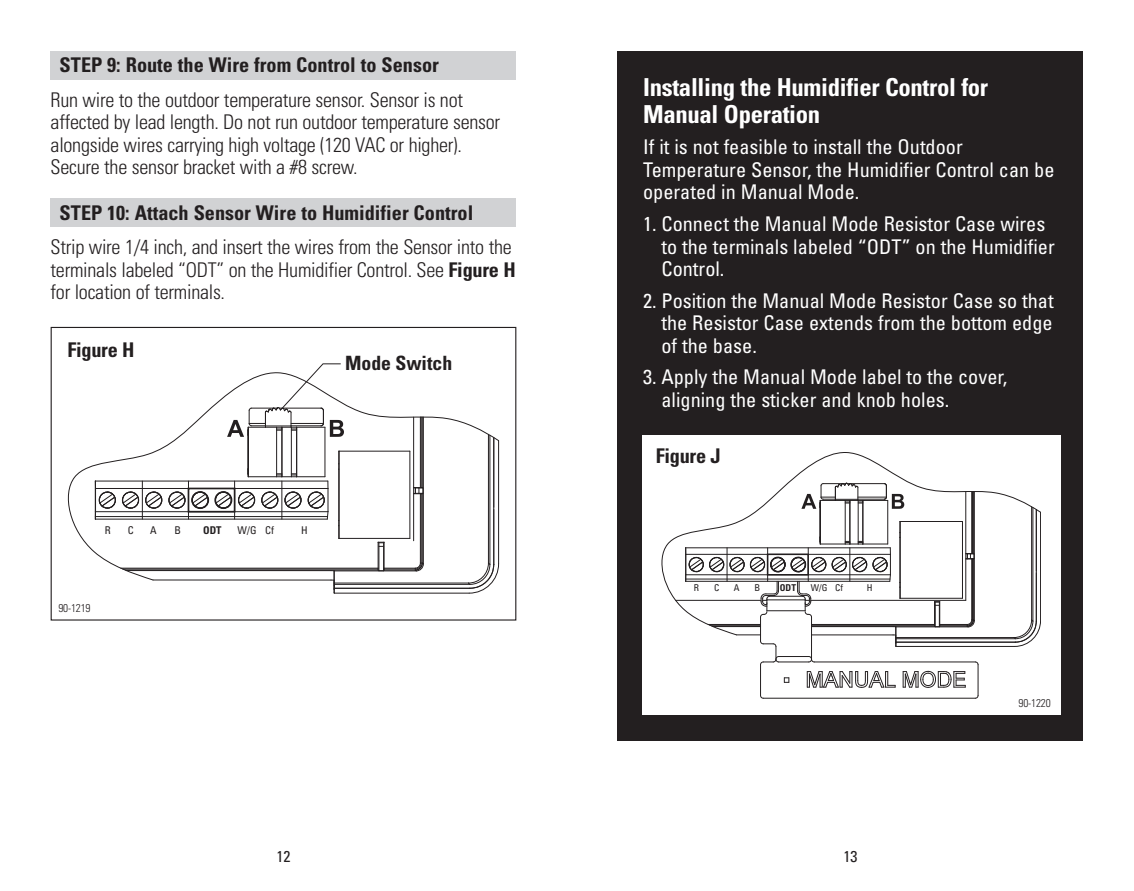
<style>
.page{position:relative;width:1134px;height:891px;background:#fff}
.page>*{position:absolute;margin:0;border:0;box-sizing:border-box;transform-origin:0 0}
.t1{font:700 condensed 24.75px/27px "Univers";letter-spacing:-.015em;color:#fff}
.t2{font:condensed 20.25px/22.5px "Univers";color:#fff}
.t3{font:300 condensed 20.25px/22.5px "Univers";letter-spacing:-.015em;color:#231f20}
.t4{font:700 condensed 20.25px "Univers";color:#231f20}
.t5{font:700 condensed 19.57px "Univers";color:#231f20}
.t6{font:condensed 15.75px "Univers";color:#231f20}
.t7{font:300 condensed 11.25px "Univers";letter-spacing:-.015em;color:#231f20}
.t8{font:condensed 10.8px "Univers";color:#231f20}
.t9{font:700 condensed 10.8px "Univers";color:#231f20}
.t10{font:condensed 9.45px "Univers";color:#231f20}
.t11{font:700 condensed 9.45px "Univers";color:#231f20}
.s1{font-weight:700}
</style>
<div class="page">
<div style="left:618px;top:51px;width:465px;height:690px;background:#231f20"></div>
<div style="left:642px;top:435px;width:418px;height:280px;background:#fff"></div>
<hr style="left:896px;top:642px;width:119px;height:1px;background:#231f20">
<hr style="left:896px;top:637px;width:118px;height:1px;background:#231f20">
<hr style="left:896px;top:638px;width:119px;height:1px;background:#231f20">
<svg style="left:1013px;top:636px;width:23px;height:11px"></svg>
<hr style="left:896px;top:646px;width:119px;height:1px;background:#231f20">
<hr style="left:760px;top:665px;width:1px;height:30px;background:#231f20">
<hr style="left:763px;top:698px;width:212px;height:1px;background:#231f20">
<svg style="left:974px;top:695px;width:5px;height:4px"></svg>
<hr style="left:978px;top:665px;width:1px;height:30px;background:#231f20">
<svg style="left:662px;top:452px;width:379px;height:184px"></svg>
<svg style="left:685px;top:521px;width:294px;height:167px"></svg>
<hr style="left:849px;top:548px;width:1px;height:33px;background:#231f20">
<hr style="left:808px;top:548px;width:1px;height:33px;background:#231f20">
<hr style="left:767px;top:548px;width:1px;height:33px;background:#231f20">
<hr style="left:727px;top:548px;width:1px;height:33px;background:#231f20">
<svg style="left:801px;top:483px;width:103px;height:26px"></svg>
<div style="left:767px;top:554px;width:42px;height:22px;border:1px solid #231f20"></div>
<div style="left:790px;top:557px;width:16px;height:15px;border:1px solid #231f20;border-radius:50%"></div>
<div style="left:770px;top:557px;width:16px;height:15px;border:1px solid #231f20;border-radius:50%"></div>
<div style="left:654px;top:446px;width:76px;height:24px;background:#fff"></div>
<div style="left:51px;top:51px;width:465px;height:29px;background:#d1d2d4"></div>
<div style="left:51px;top:198px;width:465px;height:29px;background:#d1d2d4"></div>
<hr style="left:334px;top:588px;width:136px;height:1px;background:#231f20">
<hr style="left:334px;top:583px;width:134px;height:1px;background:#231f20">
<hr style="left:334px;top:584px;width:136px;height:1px;background:#231f20">
<svg style="left:467px;top:581px;width:27px;height:13px"></svg>
<hr style="left:334px;top:593px;width:135px;height:1px;background:#231f20">
<svg style="left:333px;top:581px;width:2px;height:12px"></svg>
<svg style="left:68px;top:394px;width:431px;height:187px"></svg>
<hr style="left:142px;top:481px;width:1px;height:38px;background:#231f20">
<hr style="left:188px;top:481px;width:1px;height:38px;background:#231f20">
<hr style="left:234px;top:481px;width:1px;height:38px;background:#231f20">
<hr style="left:281px;top:481px;width:1px;height:38px;background:#231f20">
<svg style="left:227px;top:363px;width:117px;height:74px"></svg>
<div style="left:188px;top:488px;width:47px;height:25px;border:2px solid #231f20"></div>
<div style="left:214px;top:491px;width:18px;height:18px;border:2px solid #231f20;border-radius:50%"></div>
<div style="left:191px;top:491px;width:18px;height:18px;border:2px solid #231f20;border-radius:50%"></div>
<div style="left:51px;top:327px;width:465px;height:294px;border:1px solid #231f20"></div>
<p class="t4" style="left:60px;top:57px;width:381px">STEP 9: Route the Wire from Control to Sensor</p>
<p class="t3" style="left:51px;top:90px;width:451px">Run wire to the outdoor temperature sensor. Sensor is not affected by lead length. Do not run outdoor temperature sensor alongside wires carrying high voltage (120 VAC or higher).<br>Secure the sensor bracket with a #8 screw.</p>
<p class="t4" style="left:60px;top:205px;width:415px">STEP 10: Attach Sensor Wire to Humidifier Control</p>
<p class="t3" style="left:51px;top:238px;width:467px">Strip wire 1/4 inch, and insert the wires from the Sensor into the terminals labeled “ODT” on the Humidifier Control. See <span class="s1">Figure H </span>for location of terminals.</p>
<p class="t4" style="left:67px;top:342px;width:69px">Figure H</p>
<p class="t5" style="left:345px;top:355px;width:109px">Mode Switch</p>
<p class="t8" style="left:105px;top:526px;width:7px">R</p>
<p class="t8" style="left:128px;top:526px;width:7px">C</p>
<p class="t8" style="left:150px;top:526px;width:8px">A</p>
<p class="t8" style="left:174px;top:526px;width:8px">B</p>
<p class="t9" style="left:203px;top:526px;width:20px">ODT</p>
<p class="t8" style="left:238px;top:526px;width:38px">W/G Cf</p>
<p class="t8" style="left:301px;top:526px;width:8px">H</p>
<p class="t7" style="left:58px;top:604px;width:34px">90-1219</p>
<p class="t1" style="left:643px;top:76px;width:347px">Installing the Humidifier Control for<br>Manual Operation</p>
<p class="t2" style="left:643px;top:138px;width:413px">If it is not feasible to install the Outdoor<br>Temperature Sensor, the Humidifier Control can be operated in Manual Mode.</p>
<p class="t2" style="left:661px;top:214px;width:395px;text-indent:-18px">1. Connect the Manual Mode Resistor Case wires to the terminals labeled “ODT” on the Humidifier<br>Control.</p>
<p class="t2" style="left:661px;top:291px;width:394px;text-align:justify;text-indent:-18px">2. Position the Manual Mode Resistor Case so that the Resistor Case extends from the bottom edge of the base.</p>
<p class="t2" style="left:661px;top:367px;width:347px;text-indent:-18px">3. Apply the Manual Mode label to the cover, aligning the sticker and knob holes.</p>
<p class="t4" style="left:656px;top:449px;width:66px">Figure J</p>
<p class="t10" style="left:694px;top:584px;width:7px">R</p>
<p class="t10" style="left:714px;top:584px;width:7px">C</p>
<p class="t10" style="left:734px;top:584px;width:7px">A</p>
<p class="t10" style="left:755px;top:584px;width:7px">B</p>
<p class="t11" style="left:780px;top:584px;width:18px">ODT</p>
<p class="t10" style="left:811px;top:584px;width:34px">W/G Cf</p>
<p class="t10" style="left:867px;top:584px;width:7px">H</p>
<p class="t7" style="left:1019px;top:699px;width:34px">90-1220</p>
<p class="t6" style="left:277px;top:850px;width:15px">12</p>
<p class="t6" style="left:844px;top:850px;width:15px">13</p>
</div>
